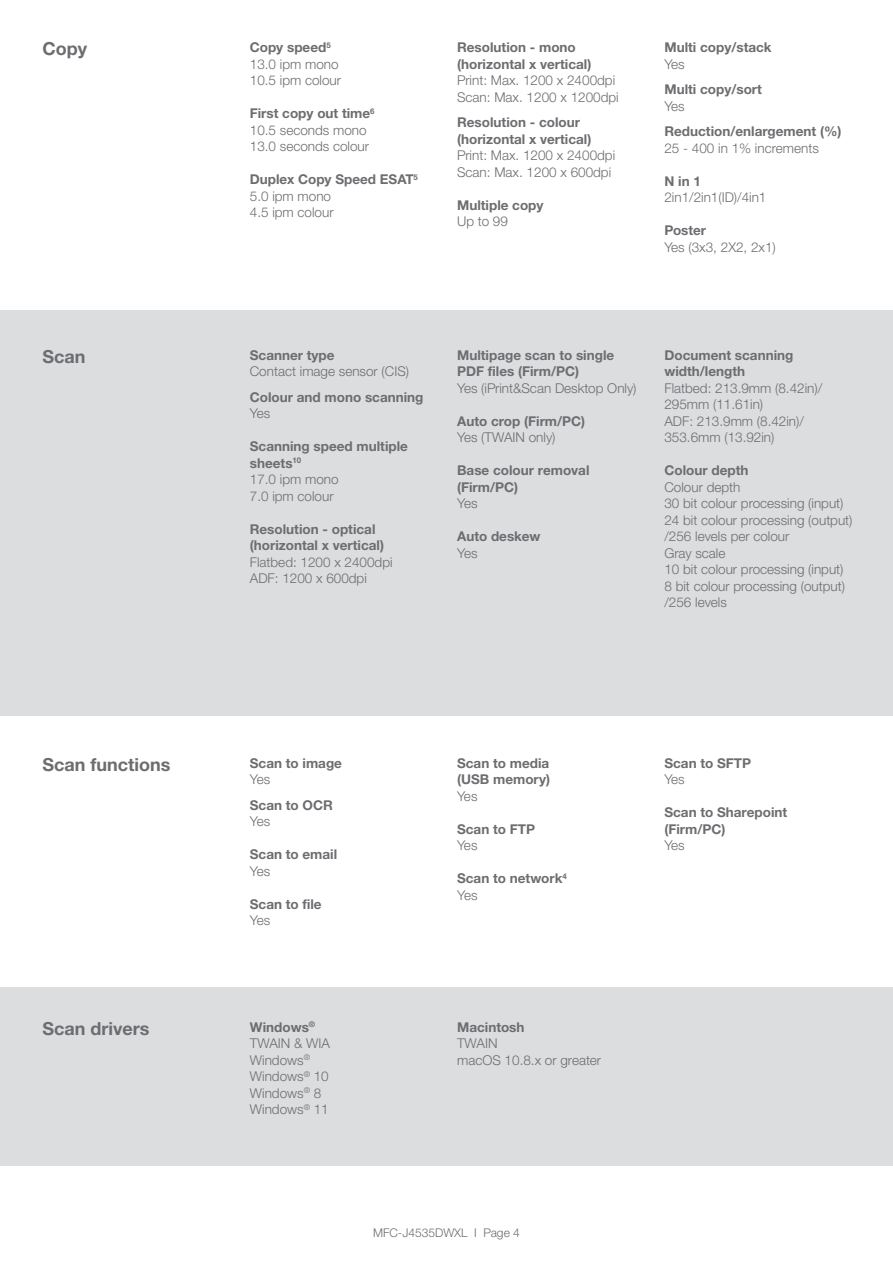
<style>
.page{position:relative;width:893px;height:1263px;background:#fff}
.page>*{position:absolute;margin:0;border:0;box-sizing:border-box;transform-origin:0 0}
.t1{font:700 18px "Helvetica Neue LTW1 G";color:#6c6d70}
.t2{font:300 13.5px/16.5px "Helvetica Neue LTW1 G";color:#6c6d70}
.t3{font:700 13.5px/16.5px "Helvetica Neue LTW1 G";color:#6c6d70}
.t4{font:300 12px "Helvetica Neue LTW1 G";color:#6c6d70}
.s1{font-weight:700}
.s2{font-weight:300}
</style>
<div class="page">
<div style="left:0;top:987px;width:893px;height:178px;background:#dcdddf"></div>
<div style="left:0;top:310px;width:893px;height:406px;background:#dcdddf"></div>
<h1 class="t1" style="left:43px;top:38px;width:46px">Copy</h1>
<p class="t2" style="left:250px;top:39px;width:93px"><span class="s1">Copy speed</span><sup>5<br></sup>13.0 ipm mono<br>10.5 ipm colour</p>
<p class="t2" style="left:250px;top:105px;width:126px"><span class="s1">First copy out time</span><sup>6<br></sup>10.5 seconds mono<br>13.0 seconds colour</p>
<p class="t2" style="left:250px;top:171px;width:170px"><span class="s1">Duplex Copy Speed ESAT</span><sup>5<br></sup>5.0 ipm mono<br>4.5 ipm colour</p>
<p class="t3" style="left:457px;top:39px;width:136px">Resolution - mono (horizontal x vertical)</p>
<p class="t2" style="left:457px;top:72px;width:163px">Print: Max. 1200 x 2400dpi<br>Scan: Max. 1200 x 1200dpi</p>
<p class="t3" style="left:457px;top:114px;width:136px">Resolution - colour (horizontal x vertical)</p>
<p class="t2" style="left:457px;top:147px;width:160px">Print: Max. 1200 x 2400dpi<br>Scan: Max. 1200 x 600dpi</p>
<p class="t3" style="left:457px;top:196px;width:88px">Multiple copy</p>
<p class="t2" style="left:457px;top:213px;width:52px">Up to 99</p>
<p class="t3" style="left:664px;top:39px;width:109px">Multi copy/stack</p>
<p class="t2" style="left:664px;top:56px;width:22px">Yes</p>
<p class="t3" style="left:664px;top:81px;width:99px">Multi copy/sort</p>
<p class="t2" style="left:664px;top:98px;width:22px">Yes</p>
<p class="t3" style="left:664px;top:123px;width:179px">Reduction/enlargement (%)</p>
<p class="t2" style="left:664px;top:140px;width:156px">25 - 400 in 1% increments</p>
<p class="t3" style="left:664px;top:173px;width:38px">N in 1</p>
<p class="t2" style="left:664px;top:189px;width:104px">2in1/2in1(ID)/4in1</p>
<p class="t3" style="left:664px;top:222px;width:43px">Poster</p>
<p class="t2" style="left:664px;top:239px;width:113px">Yes (3x3, 2X2, 2x1)</p>
<h1 class="t1" style="left:43px;top:345px;width:45px">Scan</h1>
<p class="t3" style="left:250px;top:347px;width:86px">Scanner type</p>
<p class="t2" style="left:250px;top:363px;width:161px">Contact image sensor (CIS)</p>
<p class="t3" style="left:250px;top:389px;width:175px">Colour and mono scanning</p>
<p class="t2" style="left:250px;top:405px;width:22px">Yes</p>
<p class="t3" style="left:250px;top:438px;width:160px">Scanning speed multiple sheets<sup>10<br></sup><span class="s2">17.0 ipm mono<br>7.0 ipm colour</span></p>
<p class="t3" style="left:250px;top:521px;width:136px">Resolution - optical (horizontal x vertical)</p>
<p class="t2" style="left:250px;top:554px;width:144px">Flatbed: 1200 x 2400dpi<br>ADF: 1200 x 600dpi</p>
<p class="t3" style="left:457px;top:347px;width:159px">Multipage scan to single<br>PDF files (Firm/PC)</p>
<p class="t2" style="left:457px;top:380px;width:181px">Yes (iPrint&amp;Scan Desktop Only)</p>
<p class="t3" style="left:457px;top:413px;width:130px">Auto crop (Firm/PC)</p>
<p class="t2" style="left:457px;top:429px;width:100px">Yes (TWAIN only)</p>
<p class="t3" style="left:457px;top:462px;width:134px">Base colour removal (Firm/PC)</p>
<p class="t2" style="left:457px;top:495px;width:22px">Yes</p>
<p class="t3" style="left:457px;top:528px;width:85px">Auto deskew</p>
<p class="t2" style="left:457px;top:545px;width:22px">Yes</p>
<p class="t3" style="left:664px;top:347px;width:130px">Document scanning width/length</p>
<p class="t2" style="left:664px;top:380px;width:159px">Flatbed: 213.9mm (8.42in)/<br>295mm (11.61in)<br>ADF: 213.9mm (8.42in)/<br>353.6mm (13.92in)</p>
<p class="t3" style="left:664px;top:462px;width:85px">Colour depth</p>
<p class="t2" style="left:664px;top:479px;width:190px">Colour depth<br>30 bit colour processing (input)<br>24 bit colour processing (output) /256 levels per colour<br>Gray scale<br>10 bit colour processing (input)<br>8 bit colour processing (output) /256 levels</p>
<h1 class="t1" style="left:43px;top:753px;width:130px">Scan functions</h1>
<p class="t3" style="left:250px;top:754px;width:94px">Scan to image</p>
<p class="t2" style="left:250px;top:771px;width:22px">Yes</p>
<p class="t3" style="left:250px;top:796px;width:84px">Scan to OCR</p>
<p class="t2" style="left:250px;top:813px;width:22px">Yes</p>
<p class="t3" style="left:250px;top:846px;width:89px">Scan to email</p>
<p class="t2" style="left:250px;top:862px;width:22px">Yes</p>
<p class="t3" style="left:250px;top:895px;width:73px">Scan to file</p>
<p class="t2" style="left:250px;top:912px;width:22px">Yes</p>
<p class="t3" style="left:457px;top:754px;width:94px">Scan to media (USB memory)</p>
<p class="t2" style="left:457px;top:787px;width:22px">Yes</p>
<p class="t3" style="left:457px;top:820px;width:79px">Scan to FTP</p>
<p class="t2" style="left:457px;top:837px;width:22px">Yes</p>
<p class="t3" style="left:457px;top:870px;width:111px">Scan to network<sup>4<br></sup><span class="s2">Yes</span></p>
<h1 class="t1" style="left:43px;top:1017px;width:109px">Scan drivers</h1>
<p class="t2" style="left:250px;top:1018px;width:82px"><span class="s1">Windows</span><sup>®<br></sup>TWAIN &amp; WIA<br>Windows<sup>®<br></sup>Windows<sup>®</sup> 10<br>Windows<sup>®</sup> 8<br>Windows<sup>®</sup> 11</p>
<p class="t3" style="left:457px;top:1018px;width:69px">Macintosh</p>
<p class="t2" style="left:457px;top:1035px;width:145px">TWAIN<br>macOS 10.8.x or greater</p>
<p class="t4" style="left:373px;top:1226px;width:148px">MFC-J4535DWXL I Page 4</p>
<p class="t3" style="left:664px;top:754px;width:88px">Scan to SFTP</p>
<p class="t2" style="left:664px;top:771px;width:22px">Yes</p>
<p class="t3" style="left:664px;top:804px;width:124px">Scan to Sharepoint (Firm/PC)</p>
<p class="t2" style="left:664px;top:837px;width:22px">Yes</p>
</div>
